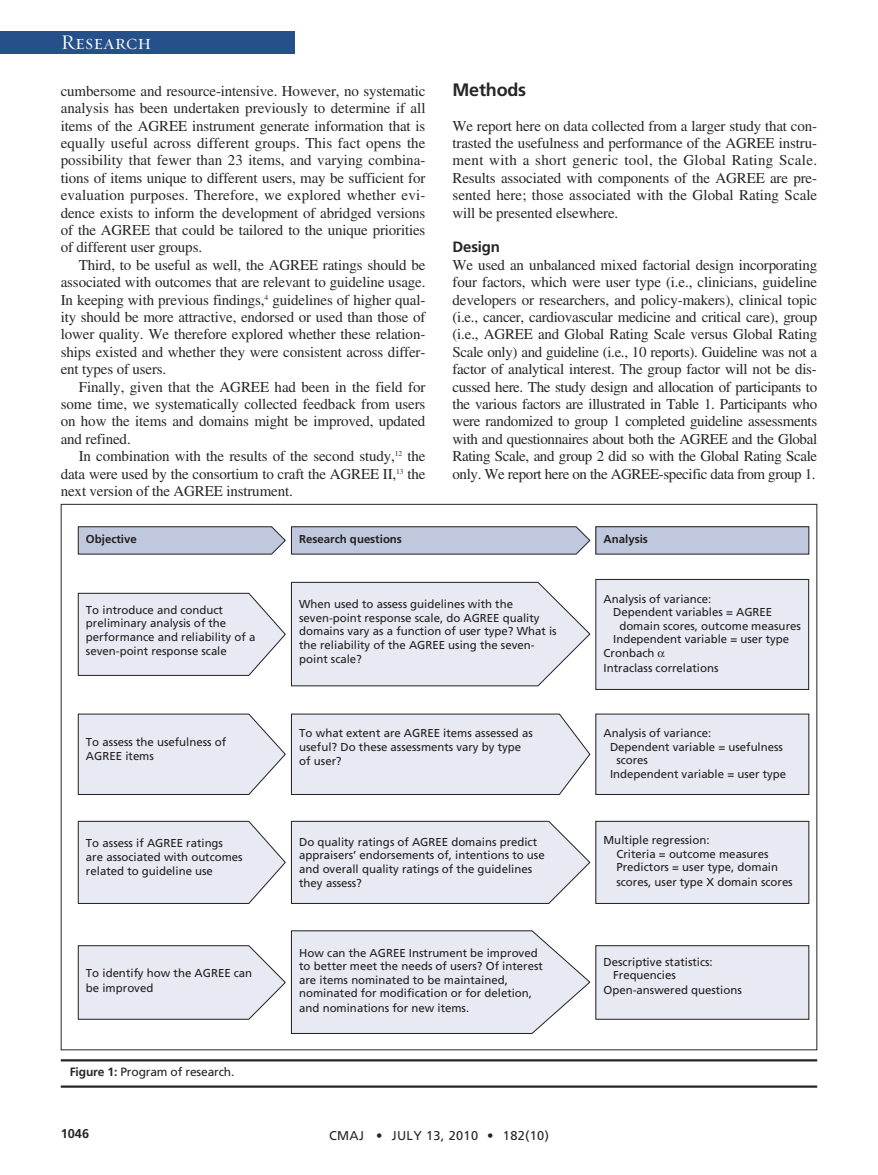
<style>
.page{position:relative;width:878px;height:1175px;background:#fff}
.page>*{position:absolute;margin:0;border:0;box-sizing:border-box;transform-origin:0 0}
.t1{font:21px "Requiem Display HTF Small Caps";letter-spacing:.005em;color:#fff}
.t2{font:700 18px "Frutiger";letter-spacing:-.01em;color:#272627}
.t3{font:15px/17.4px "Times";letter-spacing:-.01em;color:#272627;text-align:justify}
.t4{font:700 15px "Frutiger";letter-spacing:-.01em;color:#272627}
.t5{font:12.75px "Frutiger";letter-spacing:.025em;color:#272627}
.t6{font:700 12.75px "Frutiger";color:#272627}
.t7{font:12px "Frutiger";letter-spacing:-.01em;color:#272627}
.t8{font:11.4px/13.8px "Frutiger";color:#231f20}
.t9{font:700 11.4px "Frutiger";color:#231f20}
.s1{font-weight:700}
</style>
<div class="page">
<div style="left:0;top:32px;width:295px;height:22px;background:#255089"></div>
<svg style="left:78px;top:581px;width:513px;height:105px"></svg>
<div style="left:596px;top:579px;width:212px;height:110px;background:#e7eaf3"></div>
<div style="left:595px;top:579px;width:214px;height:111px;border:1px solid #231f20"></div>
<svg style="left:78px;top:713px;width:512px;height:82px;background:#e3e5ed"></svg>
<div style="left:596px;top:714px;width:212px;height:80px;background:#e7eaf3"></div>
<div style="left:595px;top:713px;width:214px;height:82px;border:1px solid #231f20"></div>
<svg style="left:78px;top:820px;width:513px;height:84px;background:#e3e6ee"></svg>
<div style="left:596px;top:821px;width:212px;height:82px;background:#e7eaf3"></div>
<div style="left:595px;top:821px;width:214px;height:82px;border:1px solid #231f20"></div>
<svg style="left:78px;top:930px;width:513px;height:104px"></svg>
<div style="left:596px;top:945px;width:212px;height:74px;background:#e7eaf3"></div>
<div style="left:595px;top:945px;width:214px;height:74px;border:1px solid #231f20"></div>
<svg style="left:78px;top:526px;width:513px;height:29px;background:#b6bdd0"></svg>
<div style="left:596px;top:527px;width:212px;height:27px;background:#c0c8de"></div>
<div style="left:595px;top:526px;width:214px;height:28px;border:1px solid #231f20"></div>
<hr style="left:61px;top:1059px;width:756px;height:2px;background:#272627">
<hr style="left:61px;top:1085px;width:756px;height:2px;background:#272627">
<h1 class="t1" style="left:61px;top:30px;width:92px">Research</h1>
<p class="t3" style="left:61px;top:84px;width:366px">cumbersome and resource-intensive. However, no systematic analysis has been undertaken previously to determine if all items of the AGREE instrument generate information that is equally useful across different groups. This fact opens the possibility that fewer than 23 items, and varying combina&shy;tions of items unique to different users, may be sufficient for evaluation purposes. Therefore, we explored whether evi&shy;dence exists to inform the development of abridged versions of the AGREE that could be tailored to the unique priorities of different user groups.</p>
<p class="t3" style="left:61px;top:258px;width:366px;text-indent:18px">Third, to be useful as well, the AGREE ratings should be associated with outcomes that are relevant to guideline usage.<br>In keeping with previous findings,<sup>4</sup> guidelines of higher qual&shy;ity should be more attractive, endorsed or used than those of lower quality. We therefore explored whether these relation&shy;ships existed and whether they were consistent across differ&shy;ent types of users.</p>
<p class="t3" style="left:61px;top:379px;width:366px;text-indent:18px">Finally, given that the AGREE had been in the field for some time, we systematically collected feedback from users on how the items and domains might be improved, updated and refined.</p>
<p class="t3" style="left:61px;top:449px;width:366px;text-indent:18px">In combination with the results of the second study,<sup>12</sup> the data were used by the consortium to craft the AGREE II,<sup>13</sup> the next version of the AGREE instrument.</p>
<p class="t2" style="left:452px;top:82px;width:75px">Methods</p>
<p class="t3" style="left:452px;top:118px;width:366px">We report here on data collected from a larger study that con&shy;trasted the usefulness and performance of the AGREE instru&shy;ment with a short generic tool, the Global Rating Scale.<br>Results associated with components of the AGREE are pre&shy;sented here; those associated with the Global Rating Scale will be presented elsewhere.</p>
<p class="t4" style="left:452px;top:241px;width:49px">Design</p>
<p class="t3" style="left:452px;top:258px;width:366px">We used an unbalanced mixed factorial design incorporating four factors, which were user type (i.e., clinicians, guideline developers or researchers, and policy-makers), clinical topic (i.e., cancer, cardiovascular medicine and critical care), group (i.e., AGREE and Global Rating Scale versus Global Rating Scale only) and guideline (i.e., 10 reports). Guideline was not a factor of analytical interest. The group factor will not be dis&shy;cussed here. The study design and allocation of participants to the various factors are illustrated in Table 1. Participants who were randomized to group 1 completed guideline assessments with and questionnaires about both the AGREE and the Global Rating Scale, and group 2 did so with the Global Rating Scale only. We report here on the AGREE-specific data from group 1.</p>
<p class="t9" style="left:86px;top:535px;width:52px">Objective</p>
<p class="t9" style="left:299px;top:535px;width:104px">Research questions</p>
<p class="t9" style="left:603px;top:535px;width:46px">Analysis</p>
<p class="t8" style="left:86px;top:603px;width:171px">To introduce and conduct preliminary analysis of the performance and reliability of a seven-point response scale</p>
<p class="t8" style="left:299px;top:598px;width:259px">When used to assess guidelines with the seven-point response scale, do AGREE quality domains vary as a function of user type? What is the reliability of the AGREE using the seven&shy;point scale?</p>
<p class="t8" style="left:603px;top:592px;width:109px">Analysis of variance:</p>
<p class="t8" style="left:613px;top:606px;width:160px">Dependent variables = AGREE</p>
<p class="t8" style="left:619px;top:619px;width:183px">domain scores, outcome measures</p>
<p class="t8" style="left:613px;top:633px;width:178px">Independent variable = user type</p>
<p class="t8" style="left:603px;top:647px;width:52px">Cronbach</p>
<p class="t8" style="left:603px;top:662px;width:116px">Intraclass correlations</p>
<p class="t8" style="left:86px;top:735px;width:142px;line-height:14.4px">To assess the usefulness of<br>AGREE items</p>
<p class="t8" style="left:299px;top:727px;width:235px">To what extent are AGREE items assessed as useful? Do these assessments vary by type of user?</p>
<p class="t8" style="left:603px;top:727px;width:109px">Analysis of variance:</p>
<p class="t8" style="left:610px;top:740px;width:174px">Dependent variable = usefulness</p>
<p class="t8" style="left:616px;top:754px;width:33px">scores</p>
<p class="t8" style="left:610px;top:768px;width:178px">Independent variable = user type</p>
<p class="t8" style="left:86px;top:837px;width:158px">To assess if AGREE ratings are associated with outcomes related to guideline use</p>
<p class="t8" style="left:299px;top:835px;width:247px">Do quality ratings of AGREE domains predict appraisers’ endorsements of, intentions to use and overall quality ratings of the guidelines they assess?</p>
<p class="t8" style="left:616px;top:834px;width:178px;text-indent:-13px">Multiple regression:<br>Criteria = outcome measures<br>Predictors = user type, domain scores, user type X domain scores</p>
<p class="t8" style="left:86px;top:966px;width:168px;line-height:14.4px">To identify how the AGREE can be improved</p>
<p class="t7" style="left:70px;top:1067px;width:166px"><span class="s1">Figure 1:</span> Program of research.</p>
<p class="t8" style="left:299px;top:946px;width:245px">How can the AGREE Instrument be improved to better meet the needs of users? Of interest are items nominated to be maintained, nominated for modification or for deletion, and nominations for new items.</p>
<p class="t8" style="left:603px;top:956px;width:111px">Descriptive statistics:</p>
<p class="t8" style="left:613px;top:969px;width:64px">Frequencies</p>
<p class="t8" style="left:603px;top:983px;width:140px">Open-answered questions</p>
<p class="t6" style="left:61px;top:1128px;width:30px">1046</p>
<p class="t5" style="left:329px;top:1130px;width:221px">CMAJ • JULY 13, 2010 • 182(10)</p>
</div>
